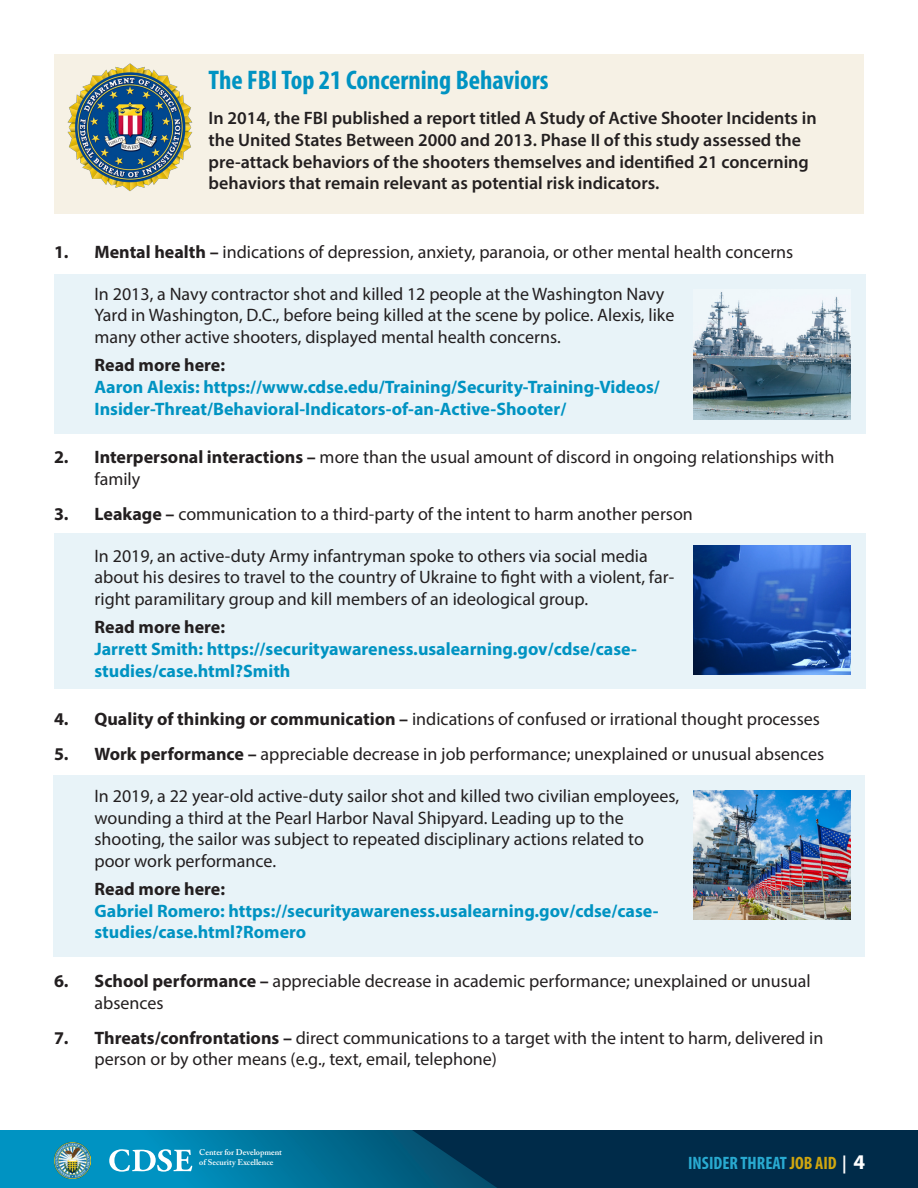
<style>
.page{position:relative;width:918px;height:1188px;background:#fff}
.page>*{position:absolute;margin:0;border:0;box-sizing:border-box;transform-origin:0 0}
.t1{font:700 condensed 27px "Myriad Pro";color:#0093c2}
.t2{font:18px/21.6px "Myriad Pro";color:#231f20}
.t3{font:700 18px/21.6px "Myriad Pro";color:#0093c2}
.t4{font:600 18px/21.6px "Myriad Pro";color:#231f20}
.t5{font:700 18px "Myriad Pro";color:#231f20}
.t6{font:700 condensed 18px "Myriad Pro";color:#29aad1}
.t7{font:600 8.25px/9.9px "Adobe Caslon Pro";color:#fff}
.s1{font-weight:700}
.s2{color:#d0a60f}
.s3{color:#fff}
.s4{font-stretch:normal;font-size:21px;color:#fff}
</style>
<div class="page">
<div style="left:497px;top:1130px;width:421px;height:58px;background:#002b49"></div>
<svg style="left:0;top:1130px;width:497px;height:58px;background:#007299"></svg>
<img style="left:55px;top:1143px;width:35px;height:35px">
<svg style="left:109px;top:1149px;width:83px;height:23px"></svg>
<div style="left:54px;top:534px;width:811px;height:155px;background:#e8f3f8"></div>
<div style="left:54px;top:274px;width:811px;height:160px;background:#e8f3f8"></div>
<div style="left:53px;top:775px;width:812px;height:182px;background:#e8f3f8"></div>
<div style="left:54px;top:54px;width:810px;height:160px;background:#f6f1e5"></div>
<img style="left:67px;top:63px;width:126px;height:128px">
<img style="left:694px;top:292px;width:156px;height:127px">
<img style="left:694px;top:545px;width:156px;height:130px">
<img style="left:694px;top:790px;width:156px;height:130px">
<p class="t1" style="left:209px;top:63px;width:341px">The FBI Top 21 Concerning Behaviors</p>
<p class="t4" style="left:209px;top:107px;width:610px">In 2014, the FBI published a report titled A Study of Active Shooter Incidents in the United States Between 2000 and 2013. Phase II of this study assessed the pre-attack behaviors of the shooters themselves and identified 21 concerning behaviors that remain relevant as potential risk indicators.</p>
<p class="t2" style="left:54px;top:241px;width:741px"><span class="s1">1. Mental health –</span> indications of depression, anxiety, paranoia, or other mental health concerns</p>
<p class="t2" style="left:94px;top:283px;width:581px">In 2013, a Navy contractor shot and killed 12 people at the Washington Navy<br>Yard in Washington, D.C., before being killed at the scene by police. Alexis, like many other active shooters, displayed mental health concerns.</p>
<p class="t5" style="left:94px;top:354px;width:132px">Read more here:</p>
<p class="t3" style="left:94px;top:376px;width:567px">Aaron Alexis: https://www.cdse.edu/Training/Security-Training-Videos/<br>Insider-Threat/Behavioral-Indicators-of-an-Active-Shooter/</p>
<p class="t2" style="left:94px;top:446px;width:742px;text-indent:-40px"><span class="s1">2. Interpersonal interactions –</span> more than the usual amount of discord in ongoing relationships with family</p>
<p class="t2" style="left:54px;top:503px;width:640px"><span class="s1">3. Leakage –</span> communication to a third-party of the intent to harm another person</p>
<p class="t2" style="left:94px;top:545px;width:581px">In 2019, an active-duty Army infantryman spoke to others via social media about his desires to travel to the country of Ukraine to fight with a violent, far&shy;right paramilitary group and kill members of an ideological group.</p>
<p class="t5" style="left:94px;top:615px;width:132px">Read more here:</p>
<p class="t3" style="left:94px;top:637px;width:544px">Jarrett Smith: https://securityawareness.usalearning.gov/cdse/case&shy;studies/case.html?Smith</p>
<p class="t2" style="left:54px;top:708px;width:767px"><span class="s1">4. Quality of thinking or communication –</span> indications of confused or irrational thought processes</p>
<p class="t2" style="left:54px;top:743px;width:772px"><span class="s1">5. Work performance –</span> appreciable decrease in job performance; unexplained or unusual absences</p>
<p class="t2" style="left:94px;top:785px;width:586px">In 2019, a 22 year-old active-duty sailor shot and killed two civilian employees, wounding a third at the Pearl Harbor Naval Shipyard. Leading up to the shooting, the sailor was subject to repeated disciplinary actions related to poor work performance.</p>
<p class="t5" style="left:94px;top:877px;width:132px">Read more here:</p>
<p class="t3" style="left:94px;top:899px;width:566px">Gabriel Romero: https://securityawareness.usalearning.gov/cdse/case&shy;studies/case.html?Romero</p>
<p class="t2" style="left:94px;top:970px;width:718px;text-indent:-40px"><span class="s1">6. School performance –</span> appreciable decrease in academic performance; unexplained or unusual absences</p>
<p class="t2" style="left:94px;top:1027px;width:730px;text-indent:-40px"><span class="s1">7. Threats/confrontations –</span> direct communications to a target with the intent to harm, delivered in person or by other means (e.g., text, email, telephone)</p>
<p class="t7" style="left:199px;top:1148px;width:84px">Center for Development of Security Excellence</p>
<p class="t6" style="left:688px;top:1152px;width:179px">INSIDER THREAT <span class="s2">JOB AID</span> <span class="s3">|</span> <span class="s4">4</span></p>
</div>
